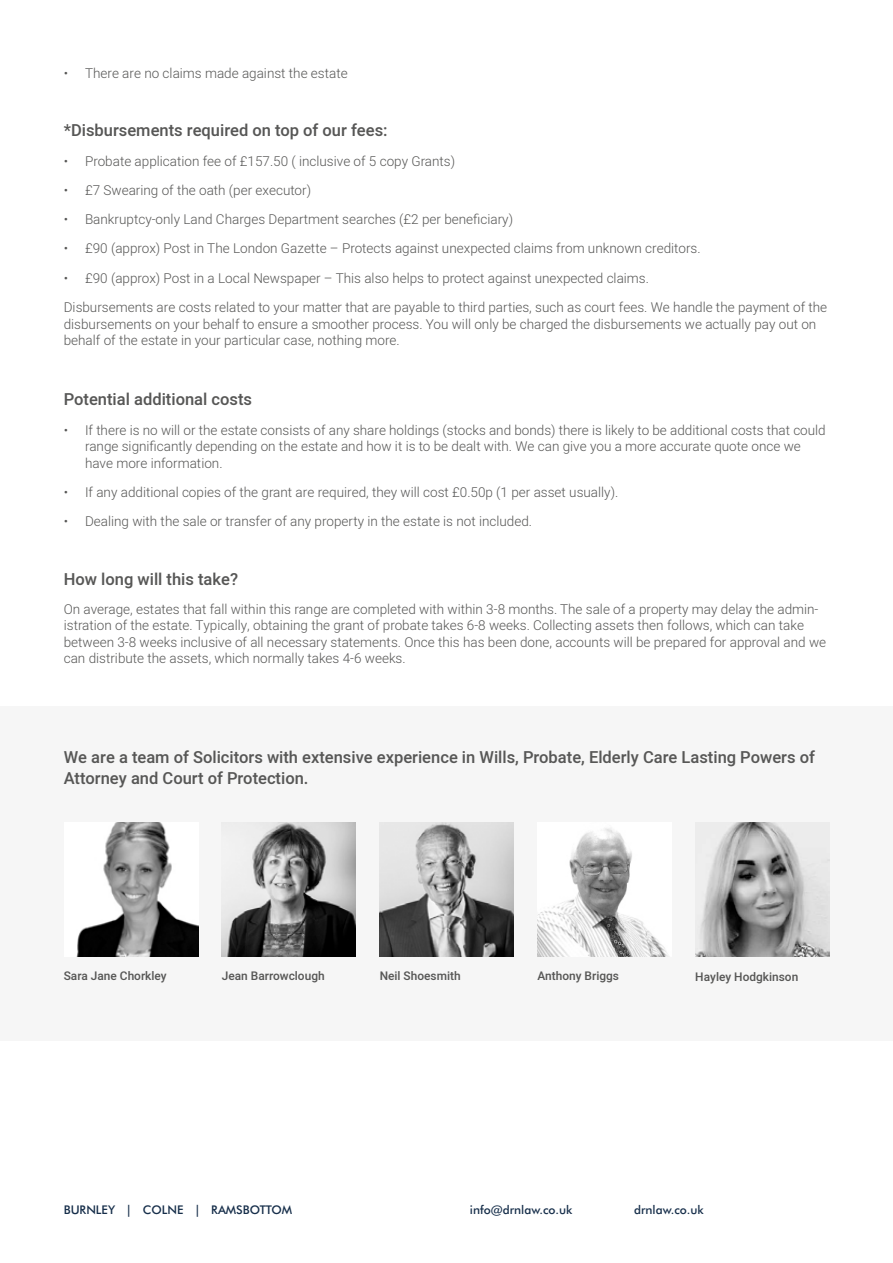
<style>
.page{position:relative;width:893px;height:1263px;background:#fff}
.page>*{position:absolute;margin:0;border:0;box-sizing:border-box;transform-origin:0 0}
.t1{font:500 16.5px/21px "Heebo";color:#575756}
.t2{font:300 13.5px/16.5px "Heebo";color:#575756}
.t3{font:500 12px "Futura BT";color:#162e4a}
.t4{font:500 11.85px "Heebo";color:#575756}
</style>
<div class="page">
<div style="left:0;top:707px;width:893px;height:334px;background:#f6f6f6"></div>
<img style="left:76px;top:823px;width:122px;height:134px">
<img style="left:222px;top:823px;width:134px;height:134px">
<img style="left:380px;top:823px;width:134px;height:134px">
<img style="left:537px;top:829px;width:130px;height:128px">
<img style="left:695px;top:823px;width:134px;height:134px">
<p class="t2" style="left:64px;top:65px;width:285px">• There are no claims made against the estate</p>
<p class="t1" style="left:64px;top:120px;width:325px">*Disbursements required on top of our fees:</p>
<p class="t2" style="left:64px;top:152px;width:393px">• Probate application fee of £157.50 ( inclusive of 5 copy Grants)</p>
<p class="t2" style="left:64px;top:182px;width:249px">• £7 Swearing of the oath (per executor)</p>
<p class="t2" style="left:64px;top:211px;width:451px">• Bankruptcy-only Land Charges Department searches (£2 per beneficiary)</p>
<p class="t2" style="left:64px;top:240px;width:638px">• £90 (approx) Post in The London Gazette – Protects against unexpected claims from unknown creditors.</p>
<p class="t2" style="left:64px;top:263px;width:765px;line-height:29.2px">• £90 (approx) Post in a Local Newspaper – This also helps to protect against unexpected claims.<br>Disbursements are costs related to your matter that are payable to third parties, such as court fees. We handle the payment of the</p>
<p class="t2" style="left:64px;top:315px;width:754px">disbursements on your behalf to ensure a smoother process. You will only be charged the disbursements we actually pay out on behalf of the estate in your particular case, nothing more.</p>
<p class="t1" style="left:64px;top:389px;width:190px">Potential additional costs</p>
<p class="t2" style="left:85px;top:421px;width:742px;text-indent:-21px">• If there is no will or the estate consists of any share holdings (stocks and bonds) there is likely to be additional costs that could range significantly depending on the estate and how it is to be dealt with. We can give you a more accurate quote once we have more information.</p>
<p class="t2" style="left:64px;top:484px;width:556px">• If any additional copies of the grant are required, they will cost £0.50p (1 per asset usually).</p>
<p class="t2" style="left:64px;top:513px;width:470px">• Dealing with the sale or transfer of any property in the estate is not included.</p>
<p class="t1" style="left:64px;top:568px;width:176px">How long will this take?</p>
<p class="t2" style="left:64px;top:601px;width:764px">On average, estates that fall within this range are completed with within 3-8 months. The sale of a property may delay the admin&shy;istration of the estate. Typically, obtaining the grant of probate takes 6-8 weeks. Collecting assets then follows, which can take between 3-8 weeks inclusive of all necessary statements. Once this has been done, accounts will be prepared for approval and we can distribute the assets, which normally takes 4-6 weeks.</p>
<p class="t1" style="left:64px;top:747px;width:753px">We are a team of Solicitors with extensive experience in Wills, Probate, Elderly Care Lasting Powers of<br>Attorney and Court of Protection.</p>
<p class="t4" style="left:64px;top:967px;width:104px">Sara Jane Chorkley</p>
<p class="t4" style="left:222px;top:967px;width:104px">Jean Barrowclough</p>
<p class="t4" style="left:380px;top:967px;width:82px">Neil Shoesmith</p>
<p class="t4" style="left:537px;top:967px;width:83px">Anthony Briggs</p>
<p class="t4" style="left:695px;top:969px;width:104px">Hayley Hodgkinson</p>
<p class="t3" style="left:64px;top:1202px;width:230px">BURNLEY | COLNE | RAMSBOTTOM</p>
<p class="t3" style="left:470px;top:1202px;width:104px">info@drnlaw.co.uk</p>
<p class="t3" style="left:634px;top:1202px;width:71px">drnlaw.co.uk</p>
</div>
